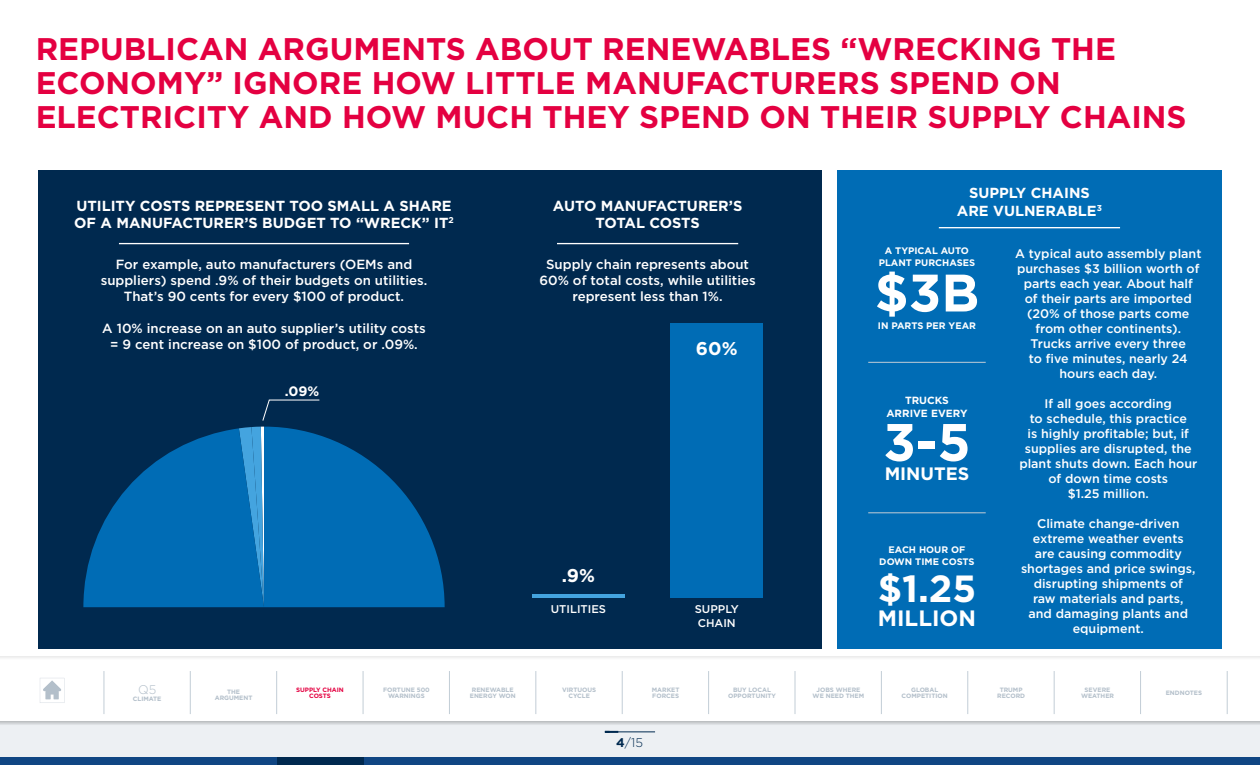
<style>
.page{position:relative;width:1260px;height:765px;background:#fff}
.page>*{position:absolute;margin:0;border:0;box-sizing:border-box;transform-origin:0 0}
.t1{font:700 52.62px "Gotham";color:#fff}
.t2{font:700 37.88px "Gotham";color:#fff}
.t3{font:700 31.25px/33.8px "Gotham";color:#e40041}
.t4{font:700 22.25px "Gotham";color:#fff}
.t5{font:700 18.5px "Gotham";color:#fff}
.t6{font:700 18px "Gotham";color:#fff}
.t7{font:700 14.62px/17.5px "Gotham";color:#fff;text-align:center}
.t8{font:700 13.75px "Gotham";color:#fff}
.t9{font:500 13.25px/15.9px "Gotham";color:#fff;text-align:center}
.t10{font:300 12.62px "Gotham";color:#00294f}
.t11{font:500 12.5px/15px "Gotham";color:#fff;text-align:center}
.t12{font:300 12.5px "Gotham";color:#b3bfca}
.t13{font:500 11.25px/13.5px "Gotham";color:#fff}
.t14{font:700 10.38px/12.5px "Gotham";color:#fff;text-align:center}
.t15{font:700 9.5px/11.4px "Gotham";color:#fff;text-align:center}
.t16{font:700 6.25px/6.2px "Gotham";color:#b3bfca;text-align:center}
.t17{font:700 6.25px/6.2px "Gotham";color:#e40041;text-align:center}
.s1{font-weight:700}
</style>
<div class="page">
<div style="left:0;top:721px;width:1260px;height:44px;background:#edf0f3"></div>
<svg style="left:0;top:722px;width:1260px;height:3px"></svg>
<hr style="left:605px;top:732px;width:50px;height:1px;background:#00294f">
<div style="left:0;top:656px;width:1260px;height:5px;background:#f7f7f7"></div>
<svg style="left:40px;top:678px;width:24px;height:25px"></svg>
<div style="left:0;top:757px;width:1260px;height:8px;background:#104683"></div>
<hr style="left:104px;top:671px;width:1px;height:43px;background:#c2cdd6">
<hr style="left:276px;top:671px;width:1px;height:43px;background:#c2cdd6">
<hr style="left:449px;top:671px;width:1px;height:43px;background:#c2cdd6">
<hr style="left:622px;top:671px;width:1px;height:43px;background:#c2cdd6">
<hr style="left:795px;top:671px;width:1px;height:43px;background:#c2cdd6">
<hr style="left:190px;top:671px;width:1px;height:43px;background:#c2cdd6">
<hr style="left:363px;top:671px;width:1px;height:43px;background:#c2cdd6">
<hr style="left:536px;top:671px;width:1px;height:43px;background:#c2cdd6">
<hr style="left:708px;top:671px;width:1px;height:43px;background:#c2cdd6">
<hr style="left:881px;top:671px;width:1px;height:43px;background:#c2cdd6">
<hr style="left:968px;top:671px;width:1px;height:43px;background:#c2cdd6">
<hr style="left:1054px;top:671px;width:1px;height:43px;background:#c2cdd6">
<hr style="left:1140px;top:671px;width:1px;height:43px;background:#c2cdd6">
<hr style="left:1227px;top:671px;width:1px;height:43px;background:#c2cdd6">
<svg style="left:605px;top:731px;width:13px;height:2px"></svg>
<div style="left:277px;top:757px;width:86px;height:8px;background:#00294f"></div>
<div style="left:38px;top:170px;width:784px;height:479px;background:#00294f"></div>
<hr style="left:119px;top:243px;width:290px;height:1px;background:#fff">
<hr style="left:557px;top:243px;width:181px;height:1px;background:#fff">
<svg style="left:83px;top:428px;width:362px;height:179px;fill:#006cb5"></svg>
<svg style="left:239px;top:399px;width:81px;height:208px;background:#0c6bac"></svg>
<div style="left:837px;top:171px;width:385px;height:478px;background:#006cb5"></div>
<div style="left:671px;top:323px;width:92px;height:274px;background:#006cb5"></div>
<hr style="left:532px;top:594px;width:93px;height:3px;background:#44a4df">
<hr style="left:868px;top:362px;width:118px;height:1px;background:#c2cdd6">
<hr style="left:868px;top:512px;width:118px;height:1px;background:#c2cdd6">
<hr style="left:939px;top:227px;width:181px;height:1px;background:#fff">
<h3 class="t3" style="left:36px;top:32px;width:1152px">REPUBLICAN ARGUMENTS ABOUT RENEWABLES “WRECKING THE<br>ECONOMY” IGNORE HOW LITTLE MANUFACTURERS SPEND ON<br>ELECTRICITY AND HOW MUCH THEY SPEND ON THEIR SUPPLY CHAINS</h3>
<p class="t7" style="left:74px;top:197px;width:381px;text-align:left">UTILITY COSTS REPRESENT TOO SMALL A SHARE<br>OF A MANUFACTURER’S BUDGET TO “WRECK” IT<sup>2</sup></p>
<p class="t7" style="left:553px;top:197px;width:191px">AUTO MANUFACTURER’S<br>TOTAL COSTS</p>
<p class="t9" style="left:101px;top:257px;width:328px">For example, auto manufacturers (OEMs and suppliers) spend .9% of their budgets on utilities.<br>That’s 90 cents for every $100 of product.</p>
<p class="t9" style="left:102px;top:320px;width:325px">A 10% increase on an auto supplier’s utility costs = 9 cent increase on $100 of product, or .09%.</p>
<p class="t9" style="left:539px;top:257px;width:218px">Supply chain represents about<br>60% of total costs, while utilities represent less than 1%.</p>
<h3 class="t5" style="left:696px;top:336px;width:43px">60%</h3>
<p class="t8" style="left:285px;top:382px;width:36px">.09%</p>
<h3 class="t5" style="left:562px;top:563px;width:35px">.9%</h3>
<p class="t13" style="left:551px;top:603px;width:57px">UTILITIES</p>
<p class="t13" style="left:695px;top:603px;width:46px">SUPPLY<br>CHAIN</p>
<p class="t7" style="left:957px;top:184px;width:147px">SUPPLY CHAINS<br>ARE VULNERABLE<sup>3</sup></p>
<p class="t15" style="left:879px;top:245px;width:98px">A TYPICAL AUTO<br>PLANT PURCHASES</p>
<h1 class="t1" style="left:875px;top:258px;width:106px">$3B</h1>
<p class="t15" style="left:878px;top:320px;width:100px">IN PARTS PER YEAR</p>
<p class="t14" style="left:886px;top:394px;width:83px">TRUCKS<br>ARRIVE EVERY</p>
<h1 class="t1" style="left:883px;top:407px;width:89px">3-5</h1>
<h3 class="t6" style="left:885px;top:461px;width:86px">MINUTES</h3>
<p class="t15" style="left:879px;top:544px;width:97px">EACH HOUR OF<br>DOWN TIME COSTS</p>
<h2 class="t2" style="left:878px;top:564px;width:100px">$1.25</h2>
<h3 class="t4" style="left:878px;top:603px;width:100px">MILLION</h3>
<p class="t11" style="left:1015px;top:246px;width:188px">A typical auto assembly plant purchases $3 billion worth of parts each year. About half<br>of their parts are imported (20% of those parts come from other continents).<br>Trucks arrive every three<br>to five minutes, nearly 24 hours each day.</p>
<p class="t11" style="left:1019px;top:396px;width:179px">If all goes according<br>to schedule, this practice<br>is highly profitable; but, if supplies are disrupted, the plant shuts down. Each hour of down time costs<br>$1.25 million.</p>
<p class="t11" style="left:1021px;top:516px;width:176px">Climate change-driven extreme weather events<br>are causing commodity shortages and price swings, disrupting shipments of raw materials and parts, and damaging plants and equipment.</p>
<p class="t12" style="left:138px;top:681px;width:20px">Q5</p>
<p class="t16" style="left:133px;top:696px;width:30px">CLIMATE</p>
<p class="t16" style="left:215px;top:688px;width:39px">THE<br>ARGUMENT</p>
<p class="t17" style="left:296px;top:687px;width:49px">SUPPLY CHAIN<br>COSTS</p>
<p class="t16" style="left:470px;top:687px;width:47px">RENEWABLE<br>ENERGY WON</p>
<p class="t16" style="left:997px;top:687px;width:29px">TRUMP<br>RECORD</p>
<p class="t16" style="left:383px;top:687px;width:48px">FORTUNE 500<br>WARNINGS</p>
<p class="t16" style="left:902px;top:687px;width:48px">GLOBAL<br>COMPETITION</p>
<p class="t16" style="left:562px;top:687px;width:36px">VIRTUOUS<br>CYCLE</p>
<p class="t16" style="left:1081px;top:687px;width:35px">SEVERE<br>WEATHER</p>
<p class="t16" style="left:728px;top:687px;width:49px">BUY LOCAL<br>OPPORTUNITY</p>
<p class="t16" style="left:817px;top:687px;width:45px">JOBS WHERE</p>
<p class="t16" style="left:652px;top:687px;width:29px;text-align:left">MARKET<br>FORCES</p>
<p class="t16" style="left:1166px;top:690px;width:38px">ENDNOTES</p>
<p class="t16" style="left:813px;top:693px;width:53px">WE NEED THEM</p>
<p class="t10" style="left:616px;top:734px;width:28px"><span class="s1">4</span>/15</p>
</div>
